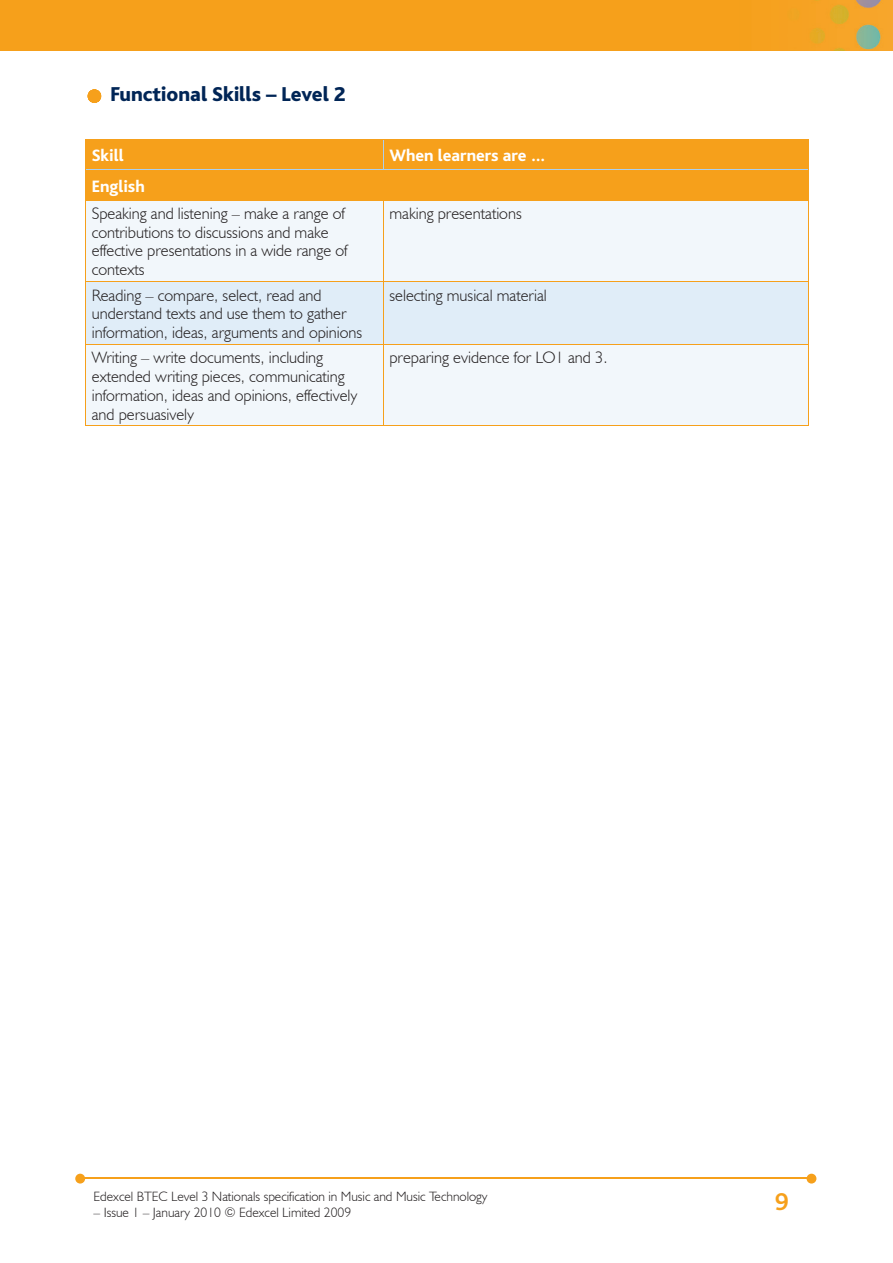
<style>
.page{position:relative;width:893px;height:1263px;background:#fff}
.page>*{position:absolute;margin:0;border:0;box-sizing:border-box;transform-origin:0 0}
.t1{font:700 25.5px "Bliss";color:#f6a01b}
.t2{font:800 21px "Bliss";color:#002556}
.t3{font:800 17.25px "Bliss";color:#fff}
.t4{font:300 16.5px/18.8px "Humanist 521 BT";color:#231f20}
.t5{font:300 13.5px "Humanist 521 BT";color:#231f20}
</style>
<div class="page">
<img style="left:0;top:0;width:893px;height:51px">
<hr style="left:82px;top:1178px;width:728px;height:1px;background:#f6a01b">
<svg style="left:807px;top:1174px;width:9px;height:9px"></svg>
<svg style="left:75px;top:1174px;width:10px;height:9px"></svg>
<svg style="left:88px;top:89px;width:13px;height:14px"></svg>
<div style="left:86px;top:140px;width:722px;height:60px;background:#f6a01b"></div>
<div style="left:86px;top:201px;width:722px;height:225px;background:#f2f7fb"></div>
<div style="left:86px;top:282px;width:722px;height:62px;background:#e0edf8"></div>
<hr style="left:383px;top:140px;width:1px;height:30px;background:#accfed">
<hr style="left:86px;top:170px;width:297px;height:1px;background:#accfed">
<hr style="left:383px;top:170px;width:425px;height:1px;background:#accfed">
<hr style="left:85px;top:140px;width:1px;height:30px;background:#f6a01b">
<hr style="left:808px;top:140px;width:1px;height:30px;background:#f6a01b">
<hr style="left:85px;top:139px;width:298px;height:1px;background:#f6a01b">
<hr style="left:383px;top:139px;width:426px;height:1px;background:#f6a01b">
<hr style="left:383px;top:170px;width:1px;height:30px;background:#f6a01b">
<hr style="left:85px;top:170px;width:1px;height:30px;background:#f6a01b">
<hr style="left:808px;top:170px;width:1px;height:30px;background:#f6a01b">
<hr style="left:85px;top:200px;width:1px;height:81px;background:#f6a01b">
<hr style="left:85px;top:200px;width:298px;height:1px;background:#f6a01b">
<hr style="left:383px;top:200px;width:1px;height:81px;background:#f6a01b">
<hr style="left:808px;top:200px;width:1px;height:81px;background:#f6a01b">
<hr style="left:383px;top:200px;width:426px;height:1px;background:#f6a01b">
<hr style="left:85px;top:282px;width:1px;height:62px;background:#f6a01b">
<hr style="left:85px;top:281px;width:298px;height:1px;background:#f6a01b">
<hr style="left:383px;top:282px;width:1px;height:62px;background:#f6a01b">
<hr style="left:808px;top:282px;width:1px;height:62px;background:#f6a01b">
<hr style="left:383px;top:281px;width:426px;height:1px;background:#f6a01b">
<hr style="left:85px;top:426px;width:298px;height:1px;background:#f6a01b">
<hr style="left:85px;top:345px;width:1px;height:81px;background:#f6a01b">
<hr style="left:85px;top:344px;width:298px;height:1px;background:#f6a01b">
<hr style="left:383px;top:426px;width:426px;height:1px;background:#f6a01b">
<hr style="left:383px;top:345px;width:1px;height:81px;background:#f6a01b">
<hr style="left:808px;top:345px;width:1px;height:81px;background:#f6a01b">
<hr style="left:383px;top:344px;width:426px;height:1px;background:#f6a01b">
<p class="t2" style="left:111px;top:83px;width:237px">Functional Skills – Level 2</p>
<p class="t3" style="left:92px;top:147px;width:33px">Skill</p>
<p class="t3" style="left:389px;top:147px;width:158px">When learners are …</p>
<p class="t3" style="left:92px;top:177px;width:55px">English</p>
<p class="t4" style="left:92px;top:204px;width:257px">Speaking and listening – make a range of contributions to discussions and make effective presentations in a wide range of contexts</p>
<p class="t4" style="left:389px;top:204px;width:134px">making presentations</p>
<p class="t4" style="left:92px;top:285px;width:272px">Reading – compare, select, read and understand texts and use them to gather information, ideas, arguments and opinions</p>
<p class="t4" style="left:389px;top:285px;width:159px">selecting musical material</p>
<p class="t4" style="left:92px;top:348px;width:267px">Writing – write documents, including extended writing pieces, communicating information, ideas and opinions, effectively and persuasively</p>
<p class="t4" style="left:389px;top:348px;width:220px">preparing evidence for LO1 and 3.</p>
<p class="t5" style="left:94px;top:1188px;width:396px">Edexcel BTEC Level 3 Nationals specification in Music and Music Technology</p>
<p class="t5" style="left:94px;top:1204px;width:259px">– Issue 1 – January 2010 © Edexcel Limited 2009</p>
<h1 class="t1" style="left:775px;top:1189px;width:15px">9</h1>
</div>
